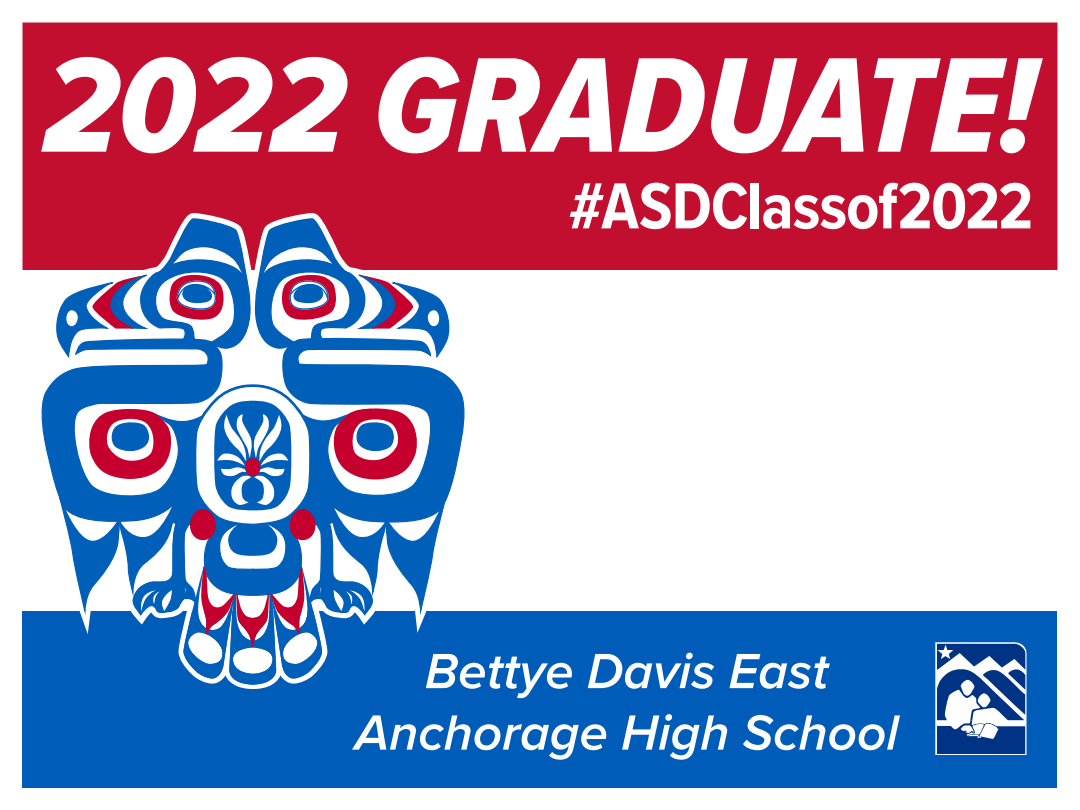
<style>
.page{position:relative;width:1080px;height:810px;background:#fff}
.page>*{position:absolute;margin:0;border:0;box-sizing:border-box;transform-origin:0 0}
.t1{font:140px "Proxima Nova Cond Extrabld It";color:#fff}
.t2{font:700 67.5px "Proxima Nova Cond";letter-spacing:-.015em;color:#fff}
.t3{font:italic 600 51.25px/61.5px "Proxima Nova";color:#fff;text-align:center}
</style>
<div class="page">
<div style="left:22px;top:611px;width:1036px;height:177px;background:#005cb9"></div>
<div style="left:22px;top:22px;width:1036px;height:248px;background:#c20f2f"></div>
<svg style="left:935px;top:642px;width:92px;height:113px;background:#6383b3"></svg>
<svg style="left:37px;top:213px;width:431px;height:476px"></svg>
<svg style="left:37px;top:218px;width:431px;height:401px"></svg>
<svg style="left:254px;top:216px;width:198px;height:142px"></svg>
<svg style="left:55px;top:246px;width:190px;height:112px"></svg>
<svg style="left:58px;top:385px;width:383px;height:300px"></svg>
<p class="t1" style="left:43px;top:2px;width:995px">2022 GRADUATE!</p>
<p class="t2" style="left:569px;top:156px;width:466px">#ASDClassof2022</p>
<p class="t3" style="left:355px;top:639px;width:546px">Bettye Davis East<br>Anchorage High School</p>
</div>
